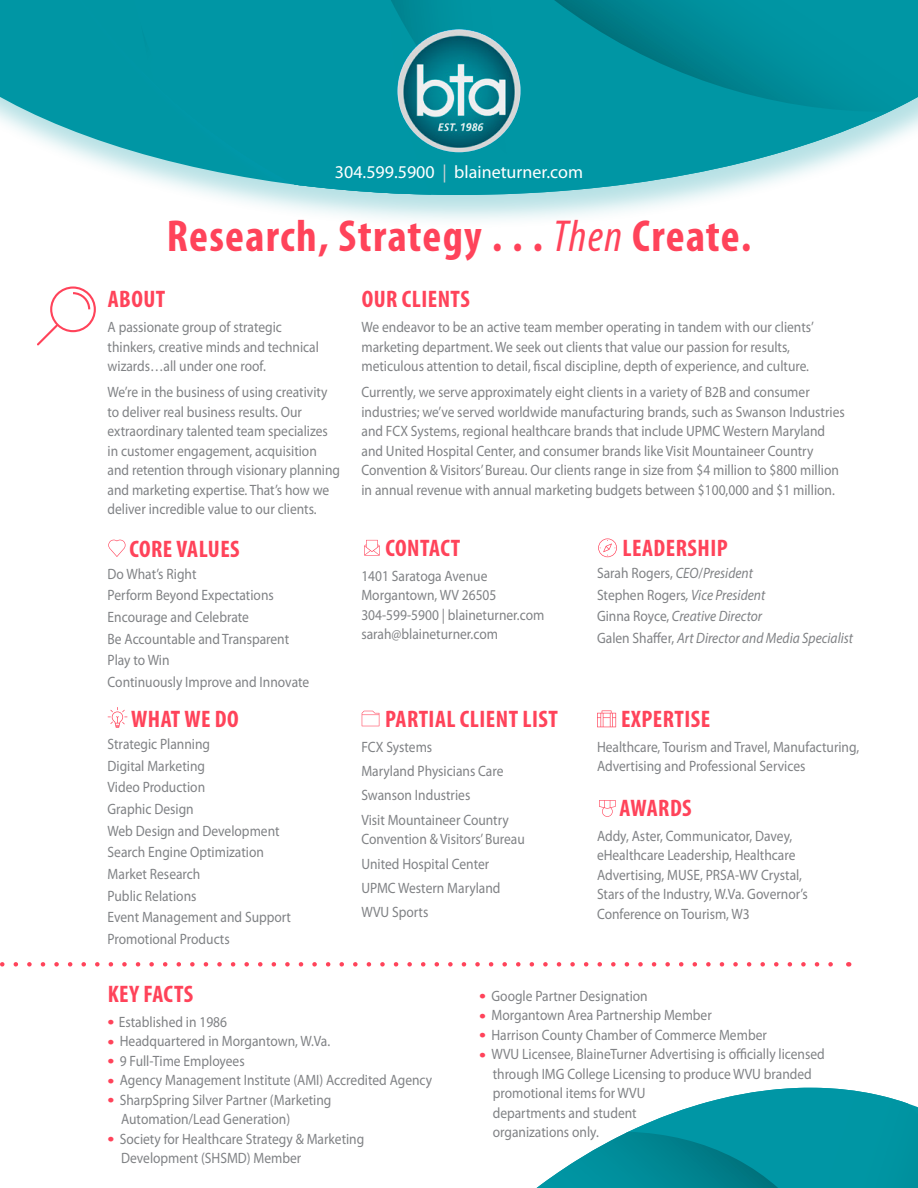
<style>
.page{position:relative;width:918px;height:1188px;background:#fff}
.page>*{position:absolute;margin:0;border:0;box-sizing:border-box;transform-origin:0 0}
.t1{font:700 condensed 45px "Myriad Pro";letter-spacing:.03em;color:#ff435a}
.t2{font:700 condensed 24px "Myriad Pro";letter-spacing:.02em;color:#ff435a}
.t3{font:18px "Myriad Pro";color:#fff}
.c1{font:15px/19.5px "Myriad Pro";color:#808285;scale:.9 1}
.c2{font:15px/19.5px "Myriad Pro";color:#808285;scale:.9 1}
.c1-2{font:italic 15px "Myriad Pro";color:#808285;scale:.9 1}
.s1{color:#d1d2d4}
.s2{font-weight:400;font-style:italic}
.s3{font-style:italic}
.s4{font-style:normal}
.s5{font-size:22.5px;color:#ff435a}
</style>
<div class="page">
<div style="left:0;top:0;width:918px;height:230px;background:#0096a4;opacity:.29"></div>
<svg style="left:0;top:0;width:918px;height:195px;fill:#0096a4"></svg>
<svg style="left:720px;top:0;width:198px;height:113px;background:#0292a0"></svg>
<svg style="left:134px;top:0;width:297px;height:195px;background:#139dab"></svg>
<svg style="left:391px;top:0;width:329px;height:192px;background:#0694a2"></svg>
<svg style="left:537px;top:1088px;width:381px;height:100px"></svg>
<img style="left:397px;top:29px;width:124px;height:123px;border-radius:62px">
<svg style="left:108px;top:540px;width:18px;height:17px"></svg>
<svg style="left:37px;top:286px;width:59px;height:59px"></svg>
<svg style="left:0;top:962px;width:833px;height:5px"></svg>
<svg style="left:364px;top:540px;width:16px;height:16px"></svg>
<svg style="left:598px;top:538px;width:19px;height:19px"></svg>
<svg style="left:108px;top:707px;width:19px;height:21px"></svg>
<svg style="left:362px;top:711px;width:17px;height:15px"></svg>
<svg style="left:597px;top:710px;width:19px;height:17px"></svg>
<svg style="left:599px;top:800px;width:17px;height:17px"></svg>
<p class="t3" style="left:335px;top:161px;width:250px">304.599.5900 <span class="s1">|</span> blaineturner.com</p>
<p class="t1" style="left:167px;top:208px;width:586px">Research, Strategy . . . <span class="s2">Then</span> Create.</p>
<h1 class="t2" style="left:108px;top:284px;width:59px">ABOUT</h1>
<p class="c1" style="left:108px;top:317px;width:236px">A passionate group of strategic thinkers, creative minds and technical wizards…all under one roof.</p>
<p class="c2" style="left:108px;top:382px;width:260px">We’re in the business of using creativity to deliver real business results. Our extraordinary talented team specializes in customer engagement, acquisition and retention through visionary planning and marketing expertise. That’s how we deliver incredible value to our clients.</p>
<h1 class="t2" style="left:129px;top:534px;width:112px">CORE VALUES</h1>
<p class="c1" style="left:108px;top:564px;width:100px">Do What’s Right</p>
<p class="c1" style="left:108px;top:585px;width:186px">Perform Beyond Expectations</p>
<p class="c1" style="left:108px;top:607px;width:159px">Encourage and Celebrate</p>
<p class="c1" style="left:108px;top:629px;width:203px">Be Accountable and Transparent</p>
<p class="c1" style="left:108px;top:650px;width:70px">Play to Win</p>
<p class="c1" style="left:108px;top:672px;width:226px">Continuously Improve and Innovate</p>
<h1 class="t2" style="left:131px;top:704px;width:109px">WHAT WE DO</h1>
<p class="c1" style="left:108px;top:734px;width:115px">Strategic Planning</p>
<p class="c1" style="left:108px;top:756px;width:110px">Digital Marketing</p>
<p class="c1" style="left:108px;top:777px;width:110px">Video Production</p>
<p class="c1" style="left:108px;top:799px;width:97px">Graphic Design</p>
<p class="c1" style="left:108px;top:821px;width:193px">Web Design and Development</p>
<p class="c1" style="left:108px;top:842px;width:175px">Search Engine Optimization</p>
<p class="c1" style="left:108px;top:864px;width:105px">Market Research</p>
<p class="c1" style="left:108px;top:886px;width:100px">Public Relations</p>
<p class="c1" style="left:108px;top:907px;width:205px">Event Management and Support</p>
<p class="c1" style="left:108px;top:929px;width:137px">Promotional Products</p>
<h1 class="t2" style="left:362px;top:284px;width:110px">OUR CLIENTS</h1>
<h1 class="c2" style="left:362px;top:317px;width:504px">We endeavor to be an active team member operating in tandem with our clients’ marketing department. We seek out clients that value our passion for results, meticulous attention to detail, fiscal discipline, depth of experience, and culture.</h1>
<p class="c2" style="left:362px;top:382px;width:538px">Currently, we serve approximately eight clients in a variety of B2B and consumer industries; we’ve served worldwide manufacturing brands, such as Swanson Industries and FCX Systems, regional healthcare brands that include UPMC Western Maryland and United Hospital Center, and consumer brands like Visit Mountaineer Country Convention &amp; Visitors’ Bureau. Our clients range in size from $4 million to $800 million in annual revenue with annual marketing budgets between $100,000 and $1 million.</p>
<h1 class="t2" style="left:386px;top:533px;width:76px">CONTACT</h1>
<p class="c1" style="left:361px;top:566px;width:142px">1401 Saratoga Avenue</p>
<p class="c1" style="left:361px;top:585px;width:152px">Morgantown, WV 26505</p>
<p class="c1" style="left:361px;top:605px;width:205px">304-599-5900 | blaineturner.com</p>
<p class="c1" style="left:361px;top:624px;width:153px">sarah@blaineturner.com</p>
<h1 class="t2" style="left:385px;top:704px;width:174px">PARTIAL CLIENT LIST</h1>
<p class="c1" style="left:361px;top:737px;width:80px">FCX Systems</p>
<p class="c1" style="left:361px;top:761px;width:159px">Maryland Physicians Care</p>
<p class="c1" style="left:361px;top:785px;width:123px">Swanson Industries</p>
<p class="c1" style="left:361px;top:810px;width:183px">Visit Mountaineer Country<br>Convention &amp; Visitors’ Bureau</p>
<p class="c1" style="left:361px;top:854px;width:144px">United Hospital Center</p>
<p class="c1" style="left:361px;top:878px;width:156px">UPMC Western Maryland</p>
<p class="c1" style="left:361px;top:902px;width:76px">WVU Sports</p>
<h1 class="t2" style="left:623px;top:534px;width:107px">LEADERSHIP</h1>
<p class="c1" style="left:597px;top:563px;width:175px">Sarah Rogers, <span class="s3">CEO</span>/<span class="s3">President</span></p>
<p class="c1-2" style="left:597px;top:586px;width:189px"><span class="s4">Stephen Rogers</span>, Vice President</p>
<p class="c1-2" style="left:597px;top:607px;width:185px"><span class="s4">Ginna Royce,</span> Creative Director</p>
<p class="c1-2" style="left:597px;top:629px;width:286px"><span class="s4">Galen Shaffer,</span> Art Director and Media Specialist</p>
<h1 class="t2" style="left:621px;top:704px;width:91px">EXPERTISE</h1>
<p class="c1" style="left:597px;top:737px;width:293px">Healthcare, Tourism and Travel, Manufacturing,<br>Advertising and Professional Services</p>
<h1 class="t2" style="left:619px;top:793px;width:74px">AWARDS</h1>
<p class="c1" style="left:597px;top:826px;width:236px">Addy, Aster, Communicator, Davey, eHealthcare Leadership, Healthcare Advertising, MUSE, PRSA-WV Crystal, Stars of the Industry, W.Va. Governor’s Conference on Tourism, W3</p>
<h1 class="t2" style="left:108px;top:979px;width:87px">KEY FACTS</h1>
<p class="c1" style="left:108px;top:1012px;width:134px"><span class="s5">•</span> Established in 1986</p>
<p class="c1" style="left:108px;top:1031px;width:249px"><span class="s5">•</span> Headquartered in Morgantown, W.Va.</p>
<p class="c1" style="left:108px;top:1051px;width:154px"><span class="s5">•</span> 9 Full-Time Employees</p>
<p class="c1" style="left:108px;top:1070px;width:362px"><span class="s5">•</span> Agency Management Institute (AMI) Accredited Agency</p>
<p class="c1" style="left:121px;top:1090px;width:235px;text-indent:-14px"><span class="s5">•</span> SharpSpring Silver Partner (Marketing<br>Automation/Lead Generation)</p>
<p class="c1" style="left:121px;top:1129px;width:272px;text-indent:-14px"><span class="s5">•</span> Society for Healthcare Strategy &amp; Marketing<br>Development (SHSMD) Member</p>
<p class="c1" style="left:479px;top:986px;width:189px"><span class="s5">•</span> Google Partner Designation</p>
<p class="c1" style="left:479px;top:1005px;width:260px"><span class="s5">•</span> Morgantown Area Partnership Member</p>
<p class="c1" style="left:479px;top:1025px;width:321px"><span class="s5">•</span> Harrison County Chamber of Commerce Member</p>
<p class="c1" style="left:493px;top:1044px;width:371px;text-indent:-14px"><span class="s5">•</span> WVU Licensee, BlaineTurner Advertising is officially licensed through IMG College Licensing to produce WVU branded promotional items for WVU<br>departments and student<br>organizations only.</p>
</div>
